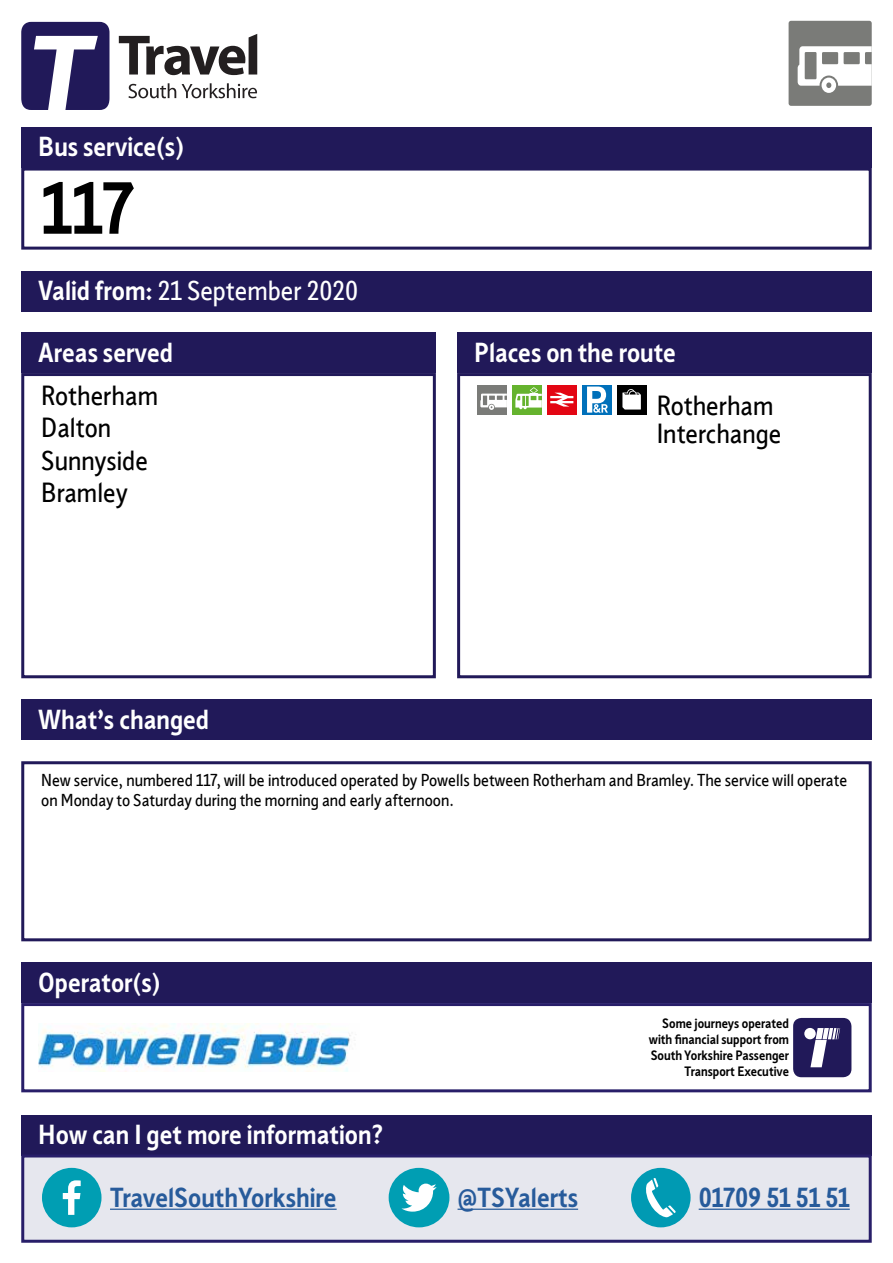
<style>
.page{position:relative;width:893px;height:1263px;background:#fff}
.page>*{position:absolute;margin:0;border:0;box-sizing:border-box;transform-origin:0 0}
.t1{font:700 72px "Sheffield Sans 2";color:#000}
.t2{font:700 27px "Sheffield Sans 2";color:#fff}
.t3{font:27px/32.4px "Sheffield Sans Karto";color:#000}
.t4{font:700 27px "Sheffield Sans 2";color:#275b9b}
.t5{font:27px "Sheffield Sans Karto";color:#fff}
.t6{font:16.8px/20.2px "Sheffield Sans Karto";color:#000}
.t7{font:700 13.35px/16px "Sheffield Sans 2";color:#000;text-align:right}
.s1{font-family:"Sheffield Sans 2";font-weight:700}
</style>
<div class="page">
<div style="left:21px;top:271px;width:851px;height:40px;background:#211959"></div>
<div style="left:21px;top:127px;width:851px;height:41px;background:#211959"></div>
<div style="left:21px;top:168px;width:851px;height:82px;border:3px solid #211959"></div>
<div style="left:21px;top:699px;width:851px;height:41px;background:#211959"></div>
<div style="left:21px;top:761px;width:851px;height:180px;border:3px solid #211959"></div>
<div style="left:21px;top:333px;width:415px;height:40px;background:#211959"></div>
<div style="left:21px;top:373px;width:415px;height:305px;border:3px solid #211959"></div>
<div style="left:457px;top:333px;width:415px;height:40px;background:#211959"></div>
<div style="left:477px;top:385px;width:30px;height:29px;background:#7a7b78"></div>
<svg style="left:480px;top:394px;width:27px;height:16px"></svg>
<div style="left:512px;top:385px;width:30px;height:29px;background:#65b32e"></div>
<svg style="left:515px;top:387px;width:27px;height:22px"></svg>
<div style="left:547px;top:385px;width:30px;height:29px;background:#e30613"></div>
<svg style="left:550px;top:393px;width:23px;height:14px"></svg>
<div style="left:582px;top:385px;width:30px;height:29px;background:#0070ba"></div>
<svg style="left:587px;top:387px;width:21px;height:26px"></svg>
<div style="left:617px;top:385px;width:29px;height:29px;background:#000"></div>
<svg style="left:622px;top:389px;width:19px;height:20px"></svg>
<div style="left:457px;top:373px;width:415px;height:305px;border:3px solid #211959"></div>
<div style="left:21px;top:962px;width:851px;height:41px;background:#211959"></div>
<div style="left:21px;top:1003px;width:851px;height:89px;border:3px solid #281e69"></div>
<div style="left:793px;top:1018px;width:58px;height:59px;background:#211959;border-radius:8px"></div>
<div style="left:804px;top:1028px;width:12px;height:11px;background:#fff;border-radius:50%"></div>
<svg style="left:810px;top:1028px;width:30px;height:39px"></svg>
<div style="left:789px;top:21px;width:83px;height:85px;background:#7a7b78;border-radius:3px"></div>
<svg style="left:798px;top:46px;width:74px;height:47px"></svg>
<img style="left:38px;top:1024px;width:313px;height:47px">
<svg style="left:128px;top:83px;width:48px;height:15px"></svg>
<svg style="left:182px;top:83px;width:75px;height:15px"></svg>
<svg style="left:119px;top:34px;width:138px;height:41px"></svg>
<svg style="left:21px;top:22px;width:88px;height:88px"></svg>
<div style="left:21px;top:1115px;width:851px;height:40px;background:#211959"></div>
<div style="left:21px;top:1154px;width:851px;height:89px;background:#e6e7ee;border:3px solid #281e69"></div>
<hr style="left:110px;top:1208px;width:227px;height:2px;background:#275b9b">
<hr style="left:458px;top:1208px;width:120px;height:2px;background:#275b9b">
<hr style="left:699px;top:1208px;width:151px;height:2px;background:#275b9b">
<div style="left:42px;top:1168px;width:60px;height:59px;background:#009eb3;border-radius:50%"></div>
<svg style="left:63px;top:1180px;width:18px;height:35px"></svg>
<div style="left:389px;top:1168px;width:60px;height:59px;background:#009eb3;border-radius:50%"></div>
<svg style="left:401px;top:1183px;width:36px;height:28px"></svg>
<div style="left:631px;top:1168px;width:60px;height:59px;background:#009ab3;border-radius:50%"></div>
<svg style="left:646px;top:1178px;width:30px;height:39px"></svg>
<h2 class="t2" style="left:38px;top:128px;width:147px">Bus service(s)</h2>
<h1 class="t1" style="left:41px;top:160px;width:94px">117</h1>
<h2 class="t5" style="left:38px;top:275px;width:321px"><span class="s1">Valid from:</span> 21 September 2020</h2>
<h2 class="t2" style="left:38px;top:334px;width:136px">Areas served</h2>
<h2 class="t3" style="left:41px;top:380px;width:118px">Rotherham<br>Dalton<br>Sunnyside<br>Bramley</h2>
<h2 class="t2" style="left:474px;top:334px;width:203px">Places on the route</h2>
<h2 class="t3" style="left:657px;top:391px;width:126px;line-height:28.5px">Rotherham<br>Interchange</h2>
<h2 class="t2" style="left:38px;top:701px;width:172px">What’s changed</h2>
<p class="t6" style="left:41px;top:770px;width:807px">New service, numbered 117, will be introduced operated by Powells between Rotherham and Bramley. The service will operate on Monday to Saturday during the morning and early afternoon.</p>
<h2 class="t2" style="left:38px;top:964px;width:124px">Operator(s)</h2>
<p class="t7" style="left:649px;top:1015px;width:142px">Some journeys operated with financial support from<br>South Yorkshire Passenger<br>Transport Executive</p>
<h2 class="t2" style="left:38px;top:1116px;width:347px">How can I get more information?</h2>
<h2 class="t4" style="left:110px;top:1179px;width:228px">TravelSouthYorkshire</h2>
<h2 class="t4" style="left:458px;top:1179px;width:122px">@TSYalerts</h2>
<h2 class="t4" style="left:699px;top:1179px;width:153px">01709 51 51 51</h2>
</div>
